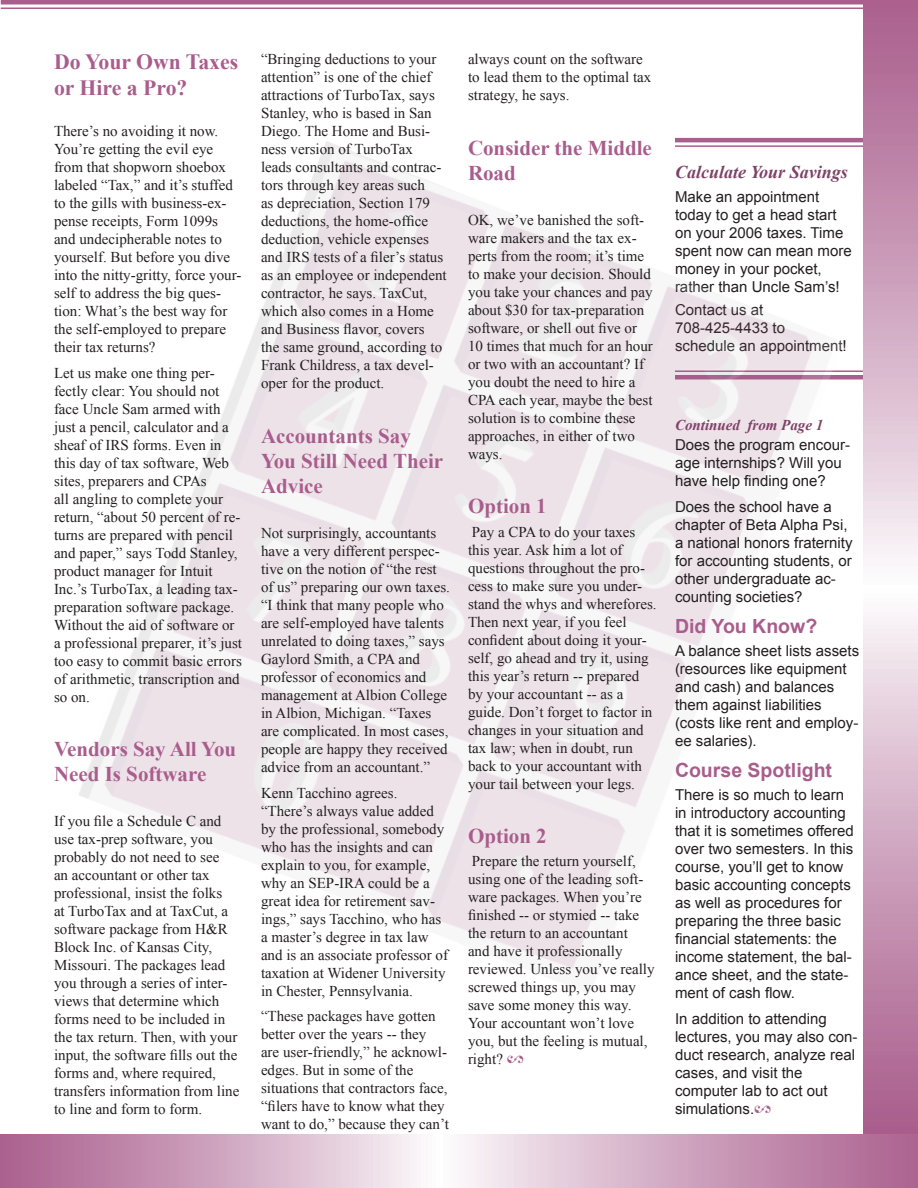
<style>
.page{position:relative;width:918px;height:1188px;background:#fff}
.page>*{position:absolute;margin:0;border:0;box-sizing:border-box;transform-origin:0 0}
.Subheading{font:700 21.75px/26.1px "Times New Roman";color:#a95d8c}
.Subheading-2{font:700 21px/25.2px "Times New Roman";color:#a95d8c}
.second_subheading{font:700 19.5px "Arial";color:#a95d8c}
.Side_bar_heading{font:italic 700 18px "Times New Roman";color:#7e4268}
.body_text{font:15px/18px "Times New Roman";color:#231f20}
.second_body_text{font:15px/18px "Arial";color:#231f20}
.Side_bar_text{font:15px/18px "Arial";color:#231f20}
.Italicized_small_pri{font:italic 700 15px "Times New Roman";color:#7e4268}
.s1{font-family:"Adobe Garamond Pro";color:#a95d8c}
</style>
<div class="page">
<hr style="left:675px;top:138px;width:189px;height:4px;background:#aa5e8d">
<hr style="left:675px;top:145px;width:189px;height:2px;background:#aa5e8d">
<hr style="left:675px;top:375px;width:189px;height:4px;background:#aa5e8d">
<hr style="left:675px;top:370px;width:189px;height:2px;background:#aa5e8d">
<svg style="left:0;top:1134px;width:918px;height:54px;background:#d1a9c2"></svg>
<div style="left:1px;top:0;width:864px;height:5px;background:#aa5e8d"></div>
<hr style="left:1px;top:8px;width:864px;height:1px;background:#aa5e8d">
<svg style="left:863px;top:0;width:55px;height:1134px;background:#d0a6c0"></svg>
<img style="left:79px;top:137px;width:769px;height:832px">
<p class="Subheading" style="left:54px;top:48px;width:186px">Do Your Own Taxes or Hire a Pro?</p>
<p class="body_text" style="left:54px;top:122px;width:189px">There’s no avoiding it now.<br>You’re getting the evil eye from that shopworn shoebox labeled “Tax,” and it’s stuffed to the gills with business-ex&shy;pense receipts, Form 1099s and undecipherable notes to yourself. But before you dive into the nitty-gritty, force your&shy;self to address the big ques&shy;tion: What’s the best way for the self-employed to prepare their tax returns?</p>
<p class="body_text" style="left:54px;top:364px;width:190px">Let us make one thing per&shy;fectly clear: You should not face Uncle Sam armed with just a pencil, calculator and a sheaf of IRS forms. Even in this day of tax software, Web sites, preparers and CPAs<br>all angling to complete your return, “about 50 percent of re&shy;turns are prepared with pencil and paper,” says Todd Stanley, product manager for Intuit<br>Inc.’s TurboTax, a leading tax&shy;preparation software package.<br>Without the aid of software or a professional preparer, it’s just too easy to commit basic errors of arithmetic, transcription and so on.</p>
<p class="Subheading-2" style="left:54px;top:736px;width:184px">Vendors Say All You<br>Need Is Software</p>
<p class="body_text" style="left:54px;top:812px;width:187px">If you file a Schedule C and use tax-prep software, you probably do not need to see<br>an accountant or other tax professional, insist the folks<br>at TurboTax and at TaxCut, a software package from H&amp;R<br>Block Inc. of Kansas City,<br>Missouri. The packages lead you through a series of inter&shy;views that determine which forms need to be included in the tax return. Then, with your input, the software fills out the forms and, where required, transfers information from line to line and form to form.</p>
<p class="body_text" style="left:261px;top:50px;width:187px">“Bringing deductions to your attention” is one of the chief attractions of TurboTax, says<br>Stanley, who is based in San<br>Diego. The Home and Busi&shy;ness version of TurboTax leads consultants and contrac&shy;tors through key areas such<br>as depreciation, Section 179 deductions, the home-office deduction, vehicle expenses and IRS tests of a filer’s status as an employee or independent contractor, he says. TaxCut, which also comes in a Home and Business flavor, covers<br>the same ground, according to<br>Frank Childress, a tax devel&shy;oper for the product.</p>
<p class="Subheading-2" style="left:261px;top:423px;width:184px">Accountants Say<br>You Still Need Their<br>Advice</p>
<p class="body_text" style="left:261px;top:524px;width:190px">Not surprisingly, accountants have a very different perspec&shy;tive on the notion of “the rest of us” preparing our own taxes. “I think that many people who are self-employed have talents unrelated to doing taxes,” says<br>Gaylord Smith, a CPA and professor of economics and management at Albion College in Albion, Michigan. “Taxes are complicated. In most cases, people are happy they received advice from an accountant.”</p>
<p class="body_text" style="left:261px;top:783px;width:189px">Kenn Tacchino agrees. “There’s always value added by the professional, somebody who has the insights and can explain to you, for example, why an SEP-IRA could be a great idea for retirement sav&shy;ings,” says Tacchino, who has a master’s degree in tax law and is an associate professor of taxation at Widener University in Chester, Pennsylvania.</p>
<p class="body_text" style="left:261px;top:1007px;width:189px">“These packages have gotten better over the years -- they<br>are user-friendly,” he acknowl&shy;edges. But in some of the situations that contractors face, “filers have to know what they want to do,” because they can’t</p>
<p class="body_text" style="left:468px;top:50px;width:185px">always count on the software to lead them to the optimal tax strategy, he says.</p>
<p class="Subheading-2" style="left:468px;top:135px;width:185px">Consider the Middle<br>Road</p>
<p class="body_text" style="left:468px;top:211px;width:186px">OK, we’ve banished the soft&shy;ware makers and the tax ex&shy;perts from the room; it’s time to make your decision. Should you take your chances and pay about $30 for tax-preparation software, or shell out five or<br>10 times that much for an hour or two with an accountant? If you doubt the need to hire a<br>CPA each year, maybe the best solution is to combine these approaches, in either of two ways.</p>
<p class="Subheading-2" style="left:468px;top:493px;width:80px">Option 1</p>
<p class="body_text" style="left:468px;top:522px;width:190px">Pay a CPA to do your taxes this year. Ask him a lot of questions throughout the pro&shy;cess to make sure you under&shy;stand the whys and wherefores.<br>Then next year, if you feel confident about doing it your&shy;self, go ahead and try it, using this year’s return -- prepared by your accountant -- as a guide. Don’t forget to factor in changes in your situation and tax law; when in doubt, run back to your accountant with your tail between your legs.</p>
<p class="Subheading-2" style="left:468px;top:823px;width:80px">Option 2</p>
<p class="body_text" style="left:468px;top:852px;width:188px">Prepare the return yourself, using one of the leading soft&shy;ware packages. When you’re finished -- or stymied -- take the return to an accountant<br>and have it professionally reviewed. Unless you’ve really screwed things up, you may save some money this way.<br>Your accountant won’t love you, but the feeling is mutual, right? <span class="s1">2</span></p>
<p class="Side_bar_heading" style="left:675px;top:160px;width:174px">Calculate Your Savings</p>
<p class="Side_bar_text" style="left:675px;top:188px;width:178px">Make an appointment today to get a head start on your 2006 taxes. Time spent now can mean more money in your pocket, rather than Uncle Sam’s!</p>
<p class="Side_bar_text" style="left:675px;top:301px;width:173px">Contact us at<br>708-425-4433 to schedule an appointment!</p>
<p class="Italicized_small_pri" style="left:675px;top:414px;width:150px">Continued from Page 1</p>
<p class="second_body_text" style="left:675px;top:436px;width:177px">Does the program encour&shy;age internships? Will you have help finding one?</p>
<p class="second_body_text" style="left:675px;top:498px;width:179px">Does the school have a chapter of Beta Alpha Psi, a national honors fraternity for accounting students, or other undergraduate ac&shy;counting societies?</p>
<p class="second_subheading" style="left:675px;top:613px;width:144px">Did You Know?</p>
<p class="second_body_text" style="left:675px;top:642px;width:186px">A balance sheet lists assets (resources like equipment and cash) and balances them against liabilities (costs like rent and employ&shy;ee salaries).</p>
<p class="second_subheading" style="left:675px;top:757px;width:159px">Course Spotlight</p>
<p class="second_body_text" style="left:675px;top:786px;width:180px">There is so much to learn in introductory accounting that it is sometimes offered over two semesters. In this course, you’ll get to know basic accounting concepts as well as procedures for preparing the three basic financial statements: the income statement, the bal&shy;ance sheet, and the state&shy;ment of cash flow.</p>
<p class="second_body_text" style="left:675px;top:1010px;width:184px">In addition to attending lectures, you may also con&shy;duct research, analyze real cases, and visit the computer lab to act out simulations.<span class="s1">2</span></p>
</div>
